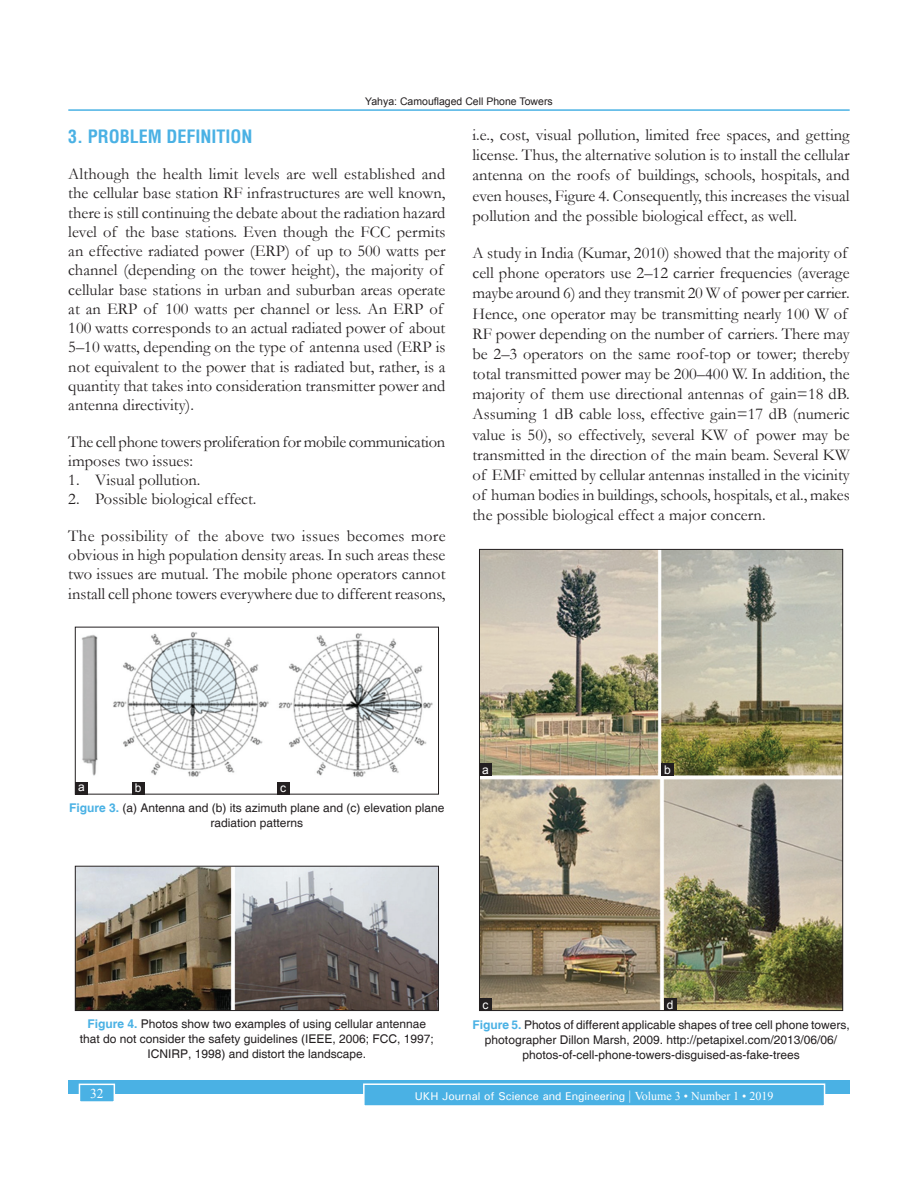
<style>
.page{position:relative;width:918px;height:1188px;background:#fff}
.page>*{position:absolute;margin:0;border:0;box-sizing:border-box;transform-origin:0 0}
.t1{font:700 condensed 18px "Helvetica";color:#4ab1e4}
.TX{font:16.5px/20.1px "Garamond";color:#231f20}
.TX_No_After_Space{font:16.5px/19.2px "Garamond";letter-spacing:-.015em;color:#231f20}
.LL{font:16.5px "Garamond";color:#231f20}
.L{font:16.5px "Garamond";color:#231f20}
.t2{font:13.5px "Times New Roman";color:#fff}
.FGC{font:12px/15px "Helvetica";color:#231f20;text-align:center}
.LABEL{font:12px "Arial";color:#fff}
.t3{font:500 11.25px "Univers";color:#fff}
.t4{font:10.5px "Arial";color:#231f20}
.s1{font-weight:700;color:#4ab1e4}
.s2{font-family:"Times New Roman";font-weight:400;font-size:13.5px}
.s3{font-family:"Times New Roman";font-weight:400;font-size:12px}
</style>
<div class="page">
<hr style="left:68px;top:109px;width:782px;height:2px;background:#4ab1e4">
<div style="left:68px;top:1080px;width:782px;height:13px;background:#4ab1e4"></div>
<div style="left:364px;top:1084px;width:461px;height:22px;background:#4ab1e4"></div>
<div style="left:363px;top:1083px;width:462px;height:24px;border:2px solid #fff"></div>
<div style="left:79px;top:1084px;width:35px;height:18px;background:#4ab1e4"></div>
<div style="left:79px;top:1084px;width:36px;height:19px;border:2px solid #fff"></div>
<img style="left:77px;top:868px;width:360px;height:141px">
<div style="left:75px;top:866px;width:364px;height:145px;border:1px solid #231f20"></div>
<img style="left:81px;top:632px;width:352px;height:145px">
<div style="left:75px;top:627px;width:364px;height:167px;border:1px solid #231f20"></div>
<div style="left:132px;top:782px;width:13px;height:12px;background:#231f20"></div>
<div style="left:75px;top:782px;width:13px;height:12px;background:#231f20"></div>
<div style="left:277px;top:782px;width:13px;height:12px;background:#231f20"></div>
<img style="left:481px;top:551px;width:360px;height:458px">
<div style="left:661px;top:763px;width:13px;height:13px;background:#231f20"></div>
<div style="left:479px;top:763px;width:13px;height:13px;background:#231f20"></div>
<div style="left:479px;top:998px;width:13px;height:13px;background:#231f20"></div>
<div style="left:664px;top:998px;width:12px;height:13px;background:#231f20"></div>
<p class="t4" style="left:365px;top:94px;width:189px">Yahya: Camouflaged Cell Phone Towers</p>
<h1 class="t1" style="left:68px;top:124px;width:186px">3. PROBLEM DEFINITION</h1>
<p class="TX" style="left:68px;top:164px;width:379px;line-height:19.2px">Although the health limit levels are well established and the cellular base station RF infrastructures are well known, there is still continuing the debate about the radiation hazard level of the base stations. Even though the FCC permits an effective radiated power (ERP) of up to 500 watts per channel (depending on the tower height), the majority of cellular base stations in urban and suburban areas operate at an ERP of 100 watts per channel or less. An ERP of 100 watts corresponds to an actual radiated power of about 5–10 watts, depending on the type of antenna used (ERP is not equivalent to the power that is radiated but, rather, is a quantity that takes into consideration transmitter power and antenna directivity).</p>
<p class="TX_No_After_Space" style="left:68px;top:431px;width:379px">The cell phone towers proliferation for mobile communication imposes two issues:</p>
<p class="L" style="left:68px;top:469px;width:134px">1. Visual pollution.</p>
<p class="LL" style="left:68px;top:488px;width:190px">2. Possible biological effect.</p>
<p class="TX" style="left:68px;top:526px;width:379px;line-height:19.2px;text-align:justify">The possibility of the above two issues becomes more obvious in high population density areas. In such areas these two issues are mutual. The mobile phone operators cannot install cell phone towers everywhere due to different reasons,</p>
<p class="TX" style="left:473px;top:124px;width:379px;text-align:justify">i.e., cost, visual pollution, limited free spaces, and getting license. Thus, the alternative solution is to install the cellular antenna on the roofs of buildings, schools, hospitals, and even houses, Figure 4. Consequently, this increases the visual pollution and the possible biological effect, as well.</p>
<p class="TX" style="left:473px;top:242px;width:379px">A study in India (Kumar, 2010) showed that the majority of cell phone operators use 2–12 carrier frequencies (average maybe around 6) and they transmit 20 W of power per carrier.<br>Hence, one operator may be transmitting nearly 100 W of RF power depending on the number of carriers. There may be 2–3 operators on the same roof-top or tower; thereby total transmitted power may be 200–400 W. In addition, the majority of them use directional antennas of gain=18 dB.<br>Assuming 1 dB cable loss, effective gain=17 dB (numeric value is 50), so effectively, several KW of power may be transmitted in the direction of the main beam. Several KW of EMF emitted by cellular antennas installed in the vicinity of human bodies in buildings, schools, hospitals, et al., makes the possible biological effect a major concern.</p>
<p class="LABEL" style="left:78px;top:779px;width:8px">a</p>
<p class="LABEL" style="left:135px;top:780px;width:8px">b</p>
<p class="LABEL" style="left:280px;top:780px;width:7px">c</p>
<p class="FGC" style="left:69px;top:801px;width:377px"><span class="s1">Figure 3.</span> (a) Antenna and (b) its azimuth plane and (c) elevation plane radiation patterns</p>
<p class="LABEL" style="left:482px;top:762px;width:8px">a</p>
<p class="LABEL" style="left:664px;top:762px;width:8px">b</p>
<p class="FGC" style="left:80px;top:1017px;width:356px"><span class="s1">Figure 4.</span> Photos show two examples of using cellular antennae that do not consider the safety guidelines (IEEE, 2006; FCC, 1997;<br>ICNIRP, 1998) and distort the landscape.</p>
<p class="LABEL" style="left:483px;top:997px;width:7px">c</p>
<p class="LABEL" style="left:667px;top:997px;width:8px">d</p>
<p class="FGC" style="left:472px;top:1017px;width:379px"><span class="s1">Figure 5.</span> Photos of different applicable shapes of tree cell phone towers, photographer Dillon Marsh, 2009. http://petapixel.com/2013/06/06/ photos-of-cell-phone-towers-disguised-as-fake-trees</p>
<p class="t2" style="left:90px;top:1084px;width:15px">32</p>
<p class="t3" style="left:415px;top:1089px;width:360px">UKH Journal of Science and Engineering <span class="s2">|</span> <span class="s3">Volume 3 • Number 1 • 2019</span></p>
</div>
